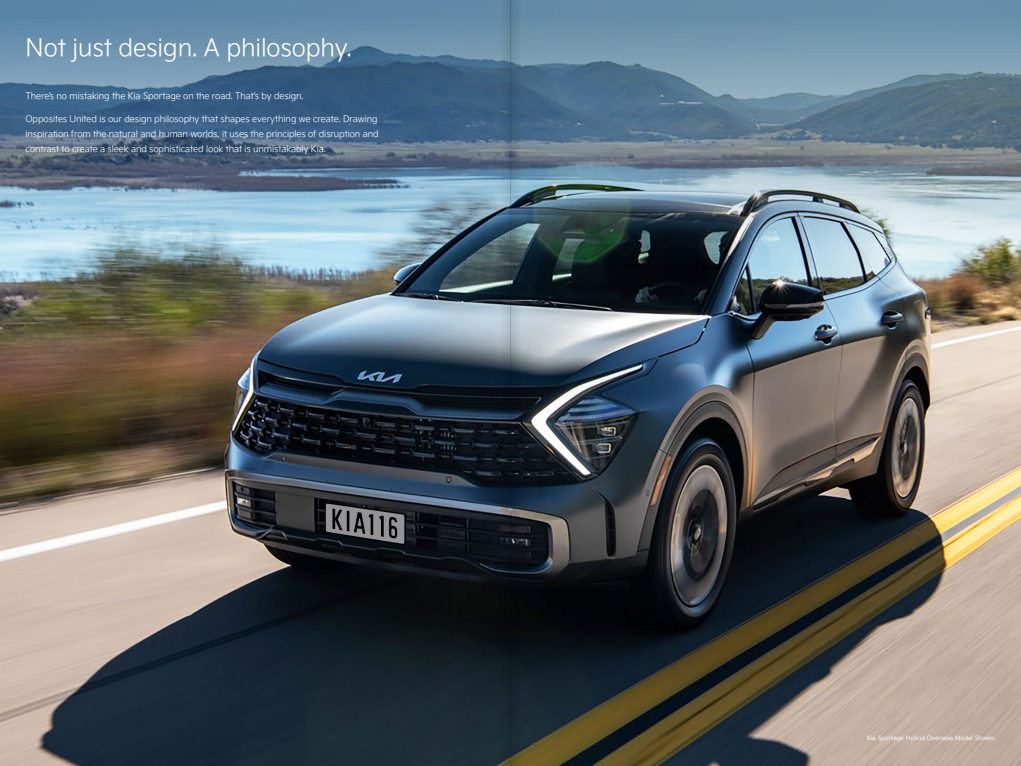
<style>
.page{position:relative;width:1021px;height:766px;background:#fff}
.page>*{position:absolute;margin:0;border:0;box-sizing:border-box;transform-origin:0 0}
.t1{font:24px "Kia Signature OTF Light";letter-spacing:-.005em;color:#fff}
.t2{font:9px/15px "Kia Signature OTF Light";letter-spacing:-.01em;color:#fff;text-align:justify}
.t3{font:6px "Kia Signature OTF Regular";color:#fff}
</style>
<div class="page">
<img style="left:0;top:268px;width:1020px;height:497px">
<img style="left:0;top:0;width:1020px;height:268px">
<svg style="left:510px;top:0;width:11px;height:765px"></svg>
<img style="left:500px;top:0;width:10px;height:765px">
<h1 class="t1" style="left:26px;top:31px;width:328px">Not just design. A philosophy.</h1>
<p class="t2" style="left:26px;top:88px;width:279px">There’s no mistaking the Kia Sportage on the road. That’s by design.</p>
<p class="t2" style="left:26px;top:111px;width:354px">Opposites United is our design philosophy that shapes everything we create. Drawing inspiration from the natural and human worlds, it uses the principles of disruption and contrast to create a sleek and sophisticated look that is unmistakably Kia.</p>
<p class="t3" style="left:867px;top:733px;width:130px">Kia Sportage Hybrid Overseas Model Shown.</p>
</div>
